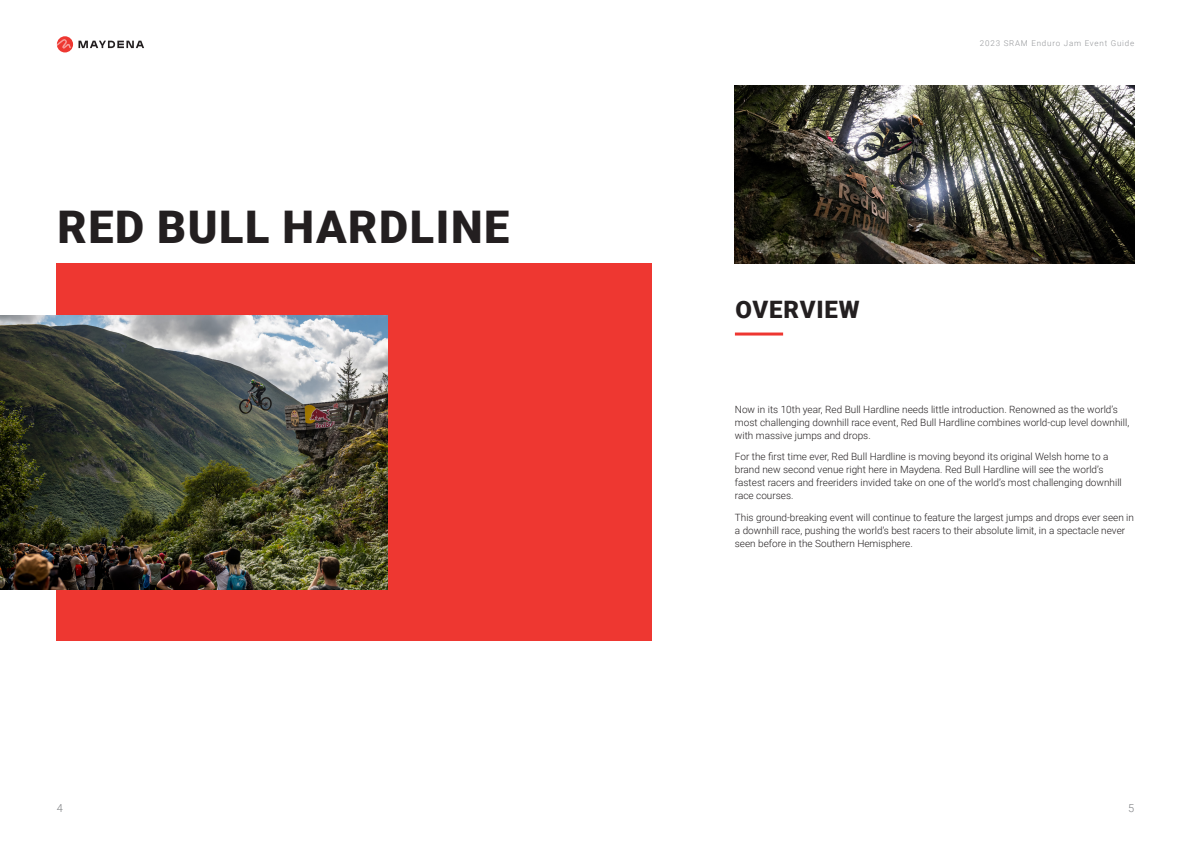
<style>
.page{position:relative;width:1191px;height:842px;background:#fff}
.page>*{position:absolute;margin:0;border:0;box-sizing:border-box;transform-origin:0 0}
.Title_Level_01_48pts{font:900 45px "Roboto";letter-spacing:.035em;color:#231f20}
.Title_Level_02{font:900 24px "Roboto";letter-spacing:.035em;color:#231f20}
.t1{font:300 11px "Roboto";color:#808285}
.Title_Level_05{font:300 10px/13px "Roboto";color:#231f20}
.t2{font:300 8px "Roboto";letter-spacing:.1em;color:#939598}
</style>
<div class="page">
<div style="left:57px;top:264px;width:595px;height:377px;background:#ee3731"></div>
<img style="left:0;top:315px;width:387px;height:274px">
<hr style="left:735px;top:332px;width:48px;height:3px;background:#ee3731">
<svg style="left:57px;top:36px;width:87px;height:16px"></svg>
<img style="left:735px;top:85px;width:399px;height:179px">
<p class="Title_Level_01_48pts" style="left:57px;top:195px;width:453px">RED BULL HARDLINE</p>
<p class="Title_Level_02" style="left:735px;top:292px;width:126px">OVERVIEW</p>
<p class="t2" style="left:980px;top:37px;width:156px">2023 SRAM Enduro Jam Event Guide</p>
<p class="Title_Level_05" style="left:735px;top:402px;width:396px">Now in its 10th year, Red Bull Hardline needs little introduction. Renowned as the world’s most challenging downhill race event, Red Bull Hardline combines world-cup level downhill, with massive jumps and drops.</p>
<p class="Title_Level_05" style="left:735px;top:450px;width:388px">For the first time ever, Red Bull Hardline is moving beyond its original Welsh home to a brand new second venue right here in Maydena. Red Bull Hardline will see the world’s fastest racers and freeriders invided take on one of the world’s most challenging downhill race courses.</p>
<p class="Title_Level_05" style="left:735px;top:510px;width:400px">This ground-breaking event will continue to feature the largest jumps and drops ever seen in a downhill race, pushing the world’s best racers to their absolute limit, in a spectacle never seen before in the Southern Hemisphere.</p>
<p class="t1" style="left:57px;top:801px;width:8px">4</p>
<p class="t1" style="left:1128px;top:801px;width:8px">5</p>
</div>
